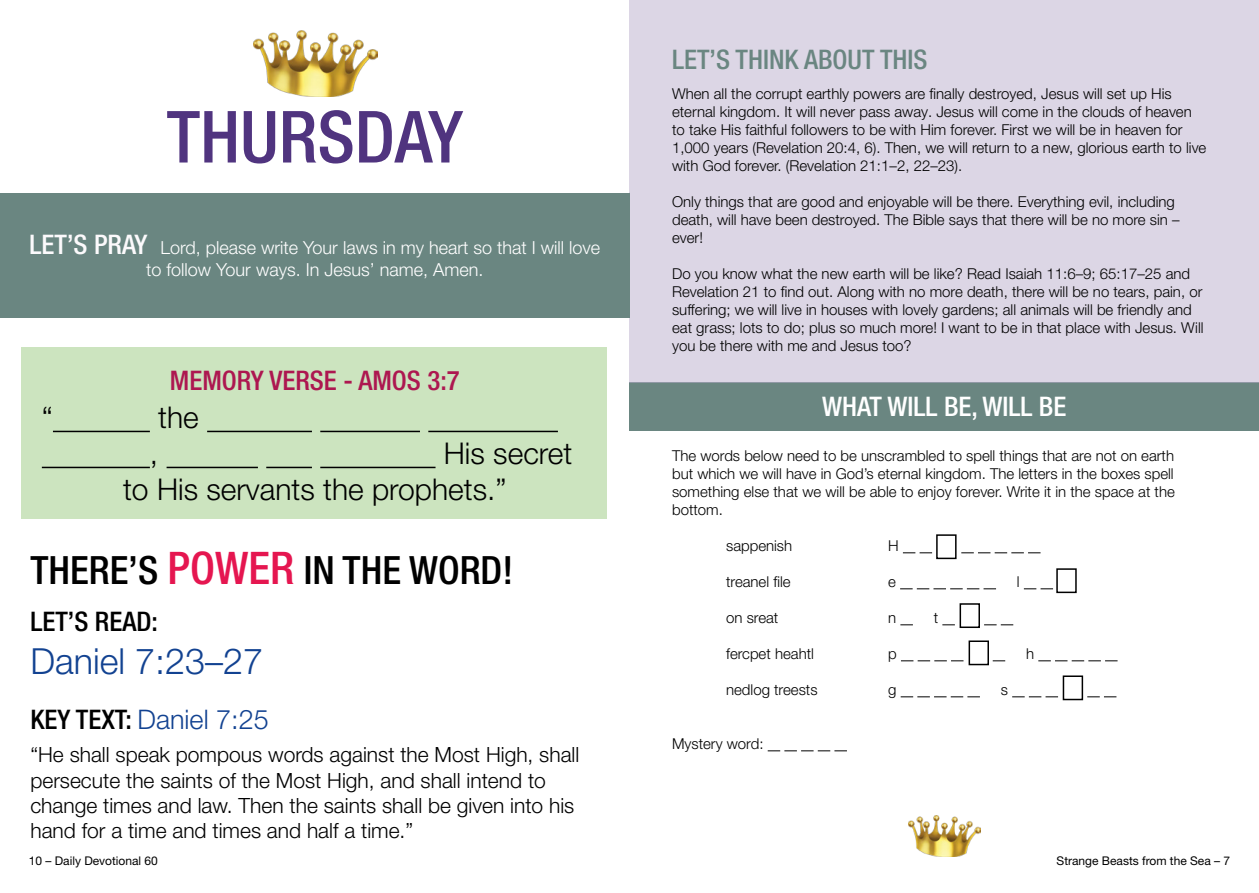
<style>
.page{position:relative;width:1259px;height:893px;background:#fff}
.page>*{position:absolute;margin:0;border:0;box-sizing:border-box;transform-origin:0 0}
.t1{font:500 condensed 72px "Helvetica Neue LT Pro";color:#50347f}
.t2{font:500 condensed 39px "Helvetica Neue LT Pro";color:#000}
.t3{font:300 36px "Helvetica Neue LT Pro";color:#124291}
.t4{font:300 30px/36px "Helvetica Neue LT Pro";color:#000}
.t5{font:500 condensed 27px "Helvetica Neue LT Pro";color:#6a8681}
.t6{font:500 condensed 27px "Helvetica Neue LT Pro";color:#ad1750}
.t7{font:300 27px "Helvetica Neue LT Pro";color:#124291}
.t8{font:500 condensed 27px "Helvetica Neue LT Pro";color:#fff}
.t9{font:500 condensed 27px "Helvetica Neue LT Pro";color:#000}
.t10{font:300 21px/25.2px "Helvetica Neue LT Pro";color:#000}
.t11{font:300 18px/21.6px "Helvetica Neue LT Pro";color:#fff;text-align:center}
.t12{font:300 15px/18px "Helvetica Neue LT Pro";color:#000}
.t13{font:12px "Helvetica Neue LT Pro";color:#000}
.s1{font-weight:500;font-stretch:condensed;font-size:27px;color:#fcfafc}
.s2{font-size:45px;color:#e51650}
.s3{font-weight:500;font-stretch:condensed;color:#000}
</style>
<div class="page">
<img style="left:908px;top:815px;width:72px;height:41px">
<div style="left:629px;top:383px;width:630px;height:48px;background:#6a8681"></div>
<div style="left:629px;top:0;width:630px;height:383px;background:#dcd6e5"></div>
<svg style="left:903px;top:552px;width:29px;height:1px"></svg>
<svg style="left:961px;top:552px;width:79px;height:1px"></svg>
<svg style="left:900px;top:588px;width:96px;height:1px"></svg>
<svg style="left:1024px;top:588px;width:29px;height:1px"></svg>
<svg style="left:900px;top:624px;width:13px;height:1px"></svg>
<svg style="left:942px;top:624px;width:13px;height:1px"></svg>
<svg style="left:984px;top:624px;width:29px;height:1px"></svg>
<svg style="left:901px;top:660px;width:62px;height:1px"></svg>
<svg style="left:992px;top:660px;width:13px;height:1px"></svg>
<svg style="left:1038px;top:660px;width:79px;height:1px"></svg>
<svg style="left:900px;top:696px;width:80px;height:1px"></svg>
<svg style="left:1012px;top:696px;width:46px;height:1px"></svg>
<svg style="left:1087px;top:696px;width:29px;height:1px"></svg>
<svg style="left:767px;top:750px;width:80px;height:1px"></svg>
<div style="left:936px;top:534px;width:20px;height:25px;border:2px solid #000"></div>
<div style="left:1056px;top:568px;width:20px;height:25px;border:2px solid #000"></div>
<div style="left:959px;top:603px;width:21px;height:25px;border:2px solid #000"></div>
<div style="left:968px;top:640px;width:21px;height:25px;border:2px solid #000"></div>
<div style="left:1062px;top:675px;width:21px;height:25px;border:2px solid #000"></div>
<div style="left:21px;top:347px;width:586px;height:171px;background:#cce4bf"></div>
<img style="left:253px;top:31px;width:125px;height:65px">
<div style="left:0;top:193px;width:629px;height:124px;background:#6a8681"></div>
<hr style="left:53px;top:431px;width:97px;height:1px;background:#000">
<hr style="left:207px;top:431px;width:105px;height:1px;background:#000">
<hr style="left:320px;top:431px;width:100px;height:1px;background:#000">
<hr style="left:428px;top:431px;width:130px;height:1px;background:#000">
<hr style="left:42px;top:467px;width:108px;height:1px;background:#000">
<hr style="left:167px;top:467px;width:91px;height:1px;background:#000">
<hr style="left:266px;top:467px;width:46px;height:1px;background:#000">
<hr style="left:320px;top:467px;width:115px;height:1px;background:#000">
<p class="t1" style="left:167px;top:94px;width:298px">THURSDAY</p>
<p class="t11" style="left:30px;top:236px;width:572px"><span class="s1">LET’S PRAY</span> Lord, please write Your laws in my heart so that I will love to follow Your ways. In Jesus’ name, Amen.</p>
<p class="t6" style="left:170px;top:364px;width:291px">MEMORY VERSE - AMOS 3:7</p>
<p class="t4" style="left:42px;top:399px;width:13px">“</p>
<p class="t4" style="left:158px;top:399px;width:42px">the</p>
<p class="t4" style="left:150px;top:435px;width:10px">,</p>
<p class="t4" style="left:123px;top:435px;width:451px;text-indent:321px">His secret to His servants the prophets.”</p>
<p class="t2" style="left:30px;top:547px;width:484px">THERE’S <span class="s2">POWER</span> IN THE WORD!</p>
<p class="t9" style="left:30px;top:606px;width:129px">LET’S READ:</p>
<p class="t3" style="left:30px;top:640px;width:234px">Daniel 7:23–27</p>
<p class="t7" style="left:30px;top:703px;width:240px"><span class="s3">KEY TEXT:</span> Daniel 7:25</p>
<p class="t10" style="left:30px;top:742px;width:550px">“He shall speak pompous words against the Most High, shall persecute the saints of the Most High, and shall intend to change times and law. Then the saints shall be given into his hand for a time and times and half a time.”</p>
<p class="t13" style="left:29px;top:853px;width:131px">10 – Daily Devotional 60</p>
<p class="t5" style="left:672px;top:44px;width:257px">LET’S THINK ABOUT THIS</p>
<p class="t12" style="left:672px;top:84px;width:536px">When all the corrupt earthly powers are finally destroyed, Jesus will set up His eternal kingdom. It will never pass away. Jesus will come in the clouds of heaven to take His faithful followers to be with Him forever. First we will be in heaven for 1,000 years (Revelation 20:4, 6). Then, we will return to a new, glorious earth to live with God forever. (Revelation 21:1–2, 22–23).</p>
<p class="t12" style="left:672px;top:192px;width:509px">Only things that are good and enjoyable will be there. Everything evil, including death, will have been destroyed. The Bible says that there will be no more sin – ever!</p>
<p class="t12" style="left:672px;top:264px;width:533px">Do you know what the new earth will be like? Read Isaiah 11:6–9; 65:17–25 and Revelation 21 to find out. Along with no more death, there will be no tears, pain, or suffering; we will live in houses with lovely gardens; all animals will be friendly and eat grass; lots to do; plus so much more! I want to be in that place with Jesus. Will you be there with me and Jesus too?</p>
<p class="t8" style="left:822px;top:391px;width:246px">WHAT WILL BE, WILL BE</p>
<p class="t12" style="left:672px;top:447px;width:504px;text-align:justify">The words below need to be unscrambled to spell things that are not on earth but which we will have in God’s eternal kingdom. The letters in the boxes spell something else that we will be able to enjoy forever. Write it in the space at the bottom.</p>
<p class="t12" style="left:726px;top:537px;width:68px">sappenish</p>
<p class="t12" style="left:888px;top:537px;width:12px">H</p>
<p class="t12" style="left:726px;top:573px;width:66px">treanel file</p>
<p class="t12" style="left:888px;top:573px;width:9px">e</p>
<p class="t12" style="left:1017px;top:573px;width:4px">l</p>
<p class="t12" style="left:726px;top:609px;width:54px">on sreat</p>
<p class="t12" style="left:888px;top:609px;width:10px">n</p>
<p class="t12" style="left:933px;top:609px;width:6px">t</p>
<p class="t12" style="left:726px;top:645px;width:89px">fercpet heahtl</p>
<p class="t12" style="left:888px;top:645px;width:10px">p</p>
<p class="t12" style="left:1026px;top:645px;width:10px">h</p>
<p class="t12" style="left:726px;top:681px;width:93px">nedlog treests</p>
<p class="t12" style="left:888px;top:681px;width:10px">g</p>
<p class="t12" style="left:1000px;top:681px;width:9px">s</p>
<p class="t12" style="left:672px;top:735px;width:93px">Mystery word:</p>
<p class="t13" style="left:1056px;top:853px;width:175px">Strange Beasts from the Sea – 7</p>
</div>
